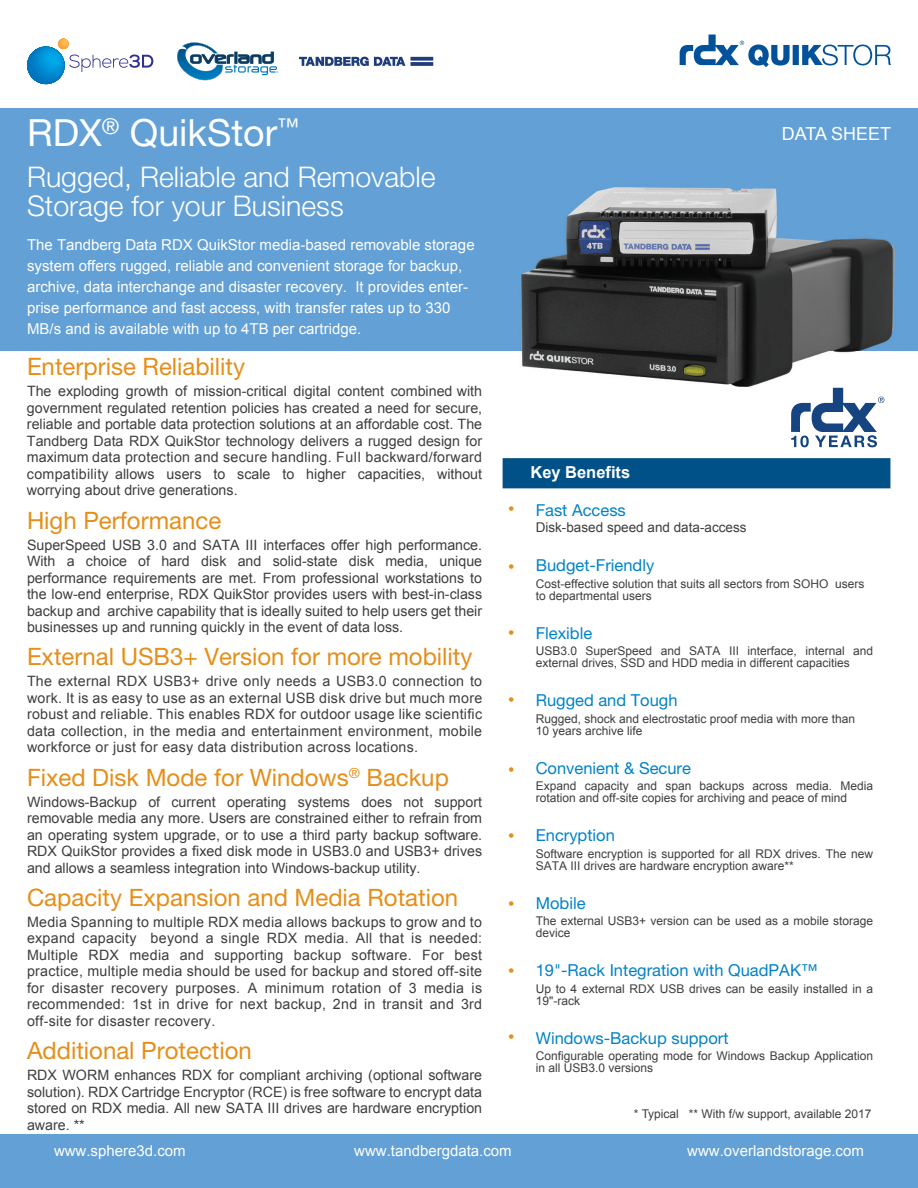
<style>
.page{position:relative;width:918px;height:1188px;background:#fff}
.page>*{position:absolute;margin:0;border:0;box-sizing:border-box;transform-origin:0 0}
.t1{font:37.5px "Helvetica Neue LT Std";color:#fff}
.t2{font:300 28.5px/28.5px "Helvetica Neue LT Std";color:#fff}
.t3{font:24px "Helvetica Neue LT Std";color:#e58e19}
.t4{font:18px "Arial";color:#fff}
.t5{font:18px "Arial";color:#e58e19}
.t6{font:16.5px "Helvetica Neue LT Std";color:#0082c8}
.t7{font:700 16.5px "Arial";color:#fff}
.t8{font:15px/21px "Arial";color:#fff}
.t9{font:14.25px/16.5px "Arial";color:#3e3e3f;text-align:justify}
.t10{font:13.5px "Arial";color:#3e3e3f}
.t11{font:12px/12px "Arial";color:#3e3e3f}
</style>
<div class="page">
<div style="left:0;top:108px;width:918px;height:243px;background:#62a0d6"></div>
<svg style="left:27px;top:38px;width:126px;height:47px"></svg>
<svg style="left:177px;top:42px;width:101px;height:38px"></svg>
<svg style="left:299px;top:57px;width:134px;height:9px"></svg>
<div style="left:0;top:1134px;width:918px;height:54px;background:#62a0d6"></div>
<svg style="left:680px;top:35px;width:211px;height:32px"></svg>
<div style="left:503px;top:458px;width:387px;height:30px;background:#005187"></div>
<img style="left:520px;top:187px;width:375px;height:215px">
<svg style="left:791px;top:388px;width:93px;height:59px"></svg>
<h1 class="t1" style="left:27px;top:111px;width:273px">RDX<sup>®</sup> QuikStor<sup>™</sup></h1>
<h2 class="t2" style="left:27px;top:162px;width:410px">Rugged, Reliable and Removable<br>Storage for your Business</h2>
<p class="t8" style="left:27px;top:234px;width:449px">The Tandberg Data RDX QuikStor media-based removable storage system offers rugged, reliable and convenient storage for backup, archive, data interchange and disaster recovery. It provides enter&shy;prise performance and fast access, with transfer rates up to 330<br>MB/s and is available with up to 4TB per cartridge.</p>
<h3 class="t3" style="left:27px;top:352px;width:220px">Enterprise Reliability</h3>
<p class="t9" style="left:27px;top:383px;width:457px">The exploding growth of mission-critical digital content combined with government regulated retention policies has created a need for secure, reliable and portable data protection solutions at an affordable cost. The Tandberg Data RDX QuikStor technology delivers a rugged design for maximum data protection and secure handling. Full backward/forward compatibility allows users to scale to higher capacities, without worrying about drive generations.</p>
<h3 class="t3" style="left:27px;top:506px;width:196px">High Performance</h3>
<p class="t9" style="left:27px;top:536px;width:457px">SuperSpeed USB 3.0 and SATA III interfaces offer high performance.<br>With a choice of hard disk and solid-state disk media, unique performance requirements are met. From professional workstations to the low-end enterprise, RDX QuikStor provides users with best-in-class backup and archive capability that is ideally suited to help users get their businesses up and running quickly in the event of data loss.</p>
<h3 class="t3" style="left:27px;top:642px;width:447px">External USB3+ Version for more mobility</h3>
<p class="t9" style="left:27px;top:673px;width:457px">The external RDX USB3+ drive only needs a USB3.0 connection to work. It is as easy to use as an external USB disk drive but much more robust and reliable. This enables RDX for outdoor usage like scientific data collection, in the media and entertainment environment, mobile workforce or just for easy data distribution across locations.</p>
<h3 class="t3" style="left:27px;top:763px;width:423px">Fixed Disk Mode for Windows<sup>®</sup> Backup</h3>
<p class="t9" style="left:27px;top:794px;width:457px">Windows-Backup of current operating systems does not support removable media any more. Users are constrained either to refrain from an operating system upgrade, or to use a third party backup software.<br>RDX QuikStor provides a fixed disk mode in USB3.0 and USB3+ drives and allows a seamless integration into Windows-backup utility.</p>
<h3 class="t3" style="left:27px;top:883px;width:433px">Capacity Expansion and Media Rotation</h3>
<p class="t9" style="left:27px;top:914px;width:457px">Media Spanning to multiple RDX media allows backups to grow and to expand capacity beyond a single RDX media. All that is needed:<br>Multiple RDX media and supporting backup software. For best practice, multiple media should be used for backup and stored off-site for disaster recovery purposes. A minimum rotation of 3 media is recommended: 1st in drive for next backup, 2nd in transit and 3rd off-site for disaster recovery.</p>
<h3 class="t3" style="left:27px;top:1036px;width:226px">Additional Protection</h3>
<p class="t9" style="left:27px;top:1067px;width:457px">RDX WORM enhances RDX for compliant archiving (optional software solution). RDX Cartridge Encryptor (RCE) is free software to encrypt data stored on RDX media. All new SATA III drives are hardware encryption aware. **</p>
<p class="t4" style="left:782px;top:122px;width:111px">DATA SHEET</p>
<p class="t5" style="left:508px;top:497px;width:8px">•</p>
<p class="t5" style="left:508px;top:554px;width:8px">•</p>
<p class="t5" style="left:508px;top:621px;width:8px">•</p>
<p class="t5" style="left:508px;top:688px;width:8px">•</p>
<p class="t5" style="left:508px;top:758px;width:8px">•</p>
<p class="t5" style="left:508px;top:824px;width:8px">•</p>
<p class="t5" style="left:508px;top:892px;width:8px">•</p>
<p class="t5" style="left:508px;top:959px;width:8px">•</p>
<p class="t5" style="left:508px;top:1025px;width:8px">•</p>
<p class="t7" style="left:530px;top:461px;width:101px">Key Benefits</p>
<p class="t6" style="left:536px;top:500px;width:92px">Fast Access</p>
<p class="t10" style="left:536px;top:519px;width:212px">Disk-based speed and data-access</p>
<p class="t6" style="left:536px;top:556px;width:120px">Budget-Friendly</p>
<p class="t11" style="left:536px;top:578px;width:330px">Cost-effective solution that suits all sectors from SOHO users to departmental users</p>
<p class="t6" style="left:536px;top:623px;width:58px">Flexible</p>
<p class="t11" style="left:536px;top:645px;width:339px">USB3.0 SuperSpeed and SATA III interface, internal and external drives, SSD and HDD media in different capacities</p>
<p class="t6" style="left:536px;top:691px;width:143px">Rugged and Tough</p>
<p class="t11" style="left:536px;top:713px;width:321px">Rugged, shock and electrostatic proof media with more than<br>10 years archive life</p>
<p class="t6" style="left:536px;top:758px;width:157px">Convenient &amp; Secure</p>
<p class="t11" style="left:536px;top:780px;width:339px">Expand capacity and span backups across media. Media rotation and off-site copies for archiving and peace of mind</p>
<p class="t6" style="left:536px;top:826px;width:81px">Encryption</p>
<p class="t11" style="left:536px;top:848px;width:339px">Software encryption is supported for all RDX drives. The new<br>SATA III drives are hardware encryption aware**</p>
<p class="t6" style="left:536px;top:893px;width:51px">Mobile</p>
<p class="t11" style="left:536px;top:915px;width:339px">The external USB3+ version can be used as a mobile storage device</p>
<p class="t6" style="left:536px;top:961px;width:283px">19"-Rack Integration with QuadPAK™</p>
<p class="t11" style="left:536px;top:983px;width:339px">Up to 4 external RDX USB drives can be easily installed in a<br>19"-rack</p>
<p class="t6" style="left:536px;top:1028px;width:194px">Windows-Backup support</p>
<p class="t11" style="left:536px;top:1050px;width:339px">Configurable operating mode for Windows Backup Application in all USB3.0 versions</p>
<p class="t11" style="left:634px;top:1108px;width:239px">* Typical ** With f/w support, available 2017</p>
<p class="t8" style="left:54px;top:1141px;width:133px">www.sphere3d.com</p>
<p class="t8" style="left:354px;top:1141px;width:159px">www.tandbergdata.com</p>
<p class="t8" style="left:687px;top:1141px;width:178px">www.overlandstorage.com</p>
</div>
